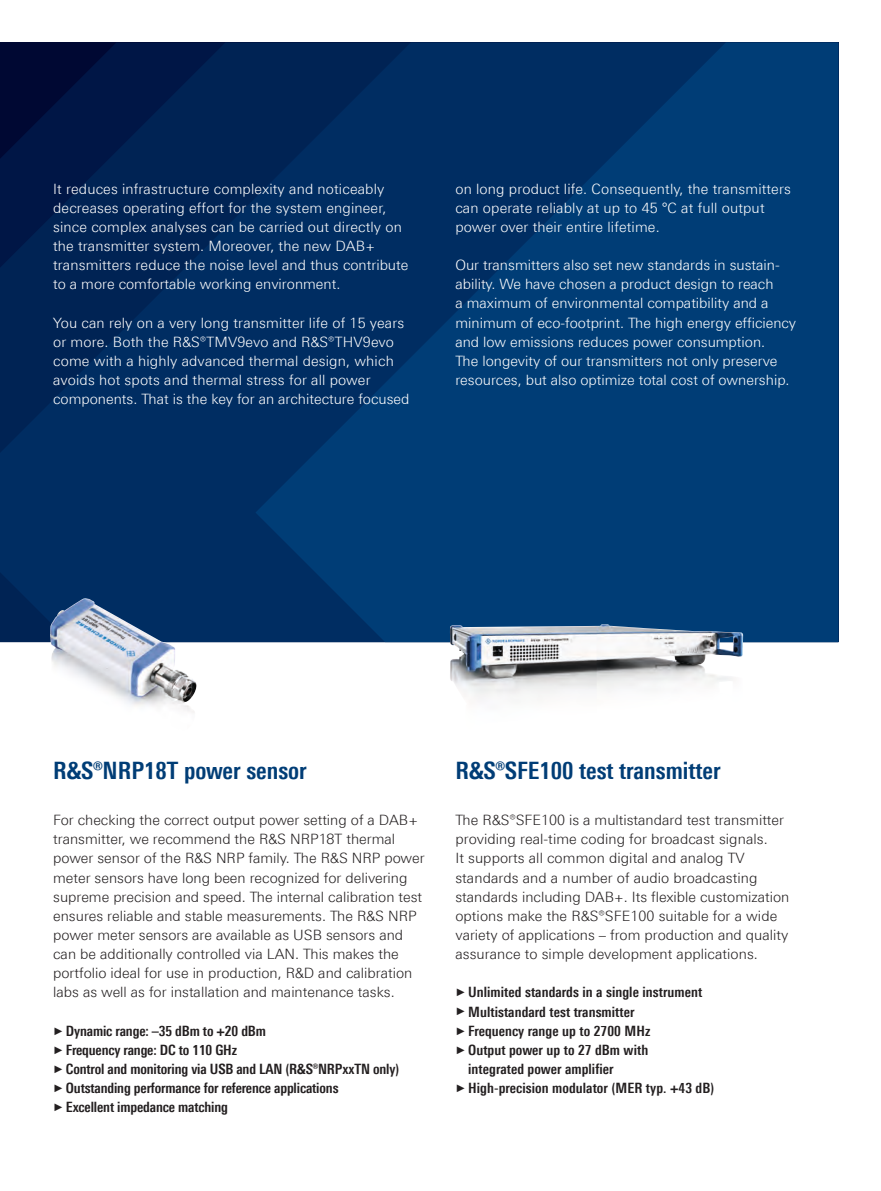
<style>
.page{position:relative;width:881px;height:1191px;background:#fff}
.page>*{position:absolute;margin:0;border:0;box-sizing:border-box;transform-origin:0 0}
.t1{font:700 24px "Linotype Univers 620 Cn";color:#003d76}
.t2{font:300 14.25px/19.2px "Linotype Univers 330";letter-spacing:.01em;color:#fff}
.t3{font:300 14.25px/19.2px "Linotype Univers 330";color:#231f20}
.t4{font:700 14.25px/19.2px "Linotype Univers 620 Cn";letter-spacing:-.005em;color:#231f20}
.s1{font-family:"Arial";font-weight:400;font-size:10.8px}
</style>
<div class="page">
<svg style="left:0;top:43px;width:255px;height:599px;background:#002557"></svg>
<svg style="left:255px;top:43px;width:583px;height:599px;background:#00376e"></svg>
<img style="left:126px;top:702px;width:68px;height:11px">
<img style="left:50px;top:599px;width:147px;height:103px">
<img style="left:450px;top:677px;width:283px;height:22px">
<img style="left:449px;top:624px;width:293px;height:53px">
<p class="t2" style="left:53px;top:179px;width:356px">It reduces infrastructure complexity and noticeably decreases operating effort for the system engineer, since complex analyses can be carried out directly on the transmitter system. Moreover, the new DAB+ transmitters reduce the noise level and thus contribute to a more comfortable working environment.</p>
<p class="t2" style="left:53px;top:313px;width:357px">You can rely on a very long transmitter life of 15 years or more. Both the ¸TMV9evo and ¸THV9evo come with a highly advanced thermal design, which avoids hot spots and thermal stress for all power components. That is the key for an architecture focused</p>
<p class="t2" style="left:455px;top:179px;width:337px">on long product life. Consequently, the transmitters can operate reliably at up to 45 °C at full output power over their entire lifetime.</p>
<p class="t2" style="left:455px;top:255px;width:342px">Our transmitters also set new standards in sustain&shy;ability. We have chosen a product design to reach<br>a maximum of environmental compatibility and a minimum of eco-footprint. The high energy efficiency and low emissions reduces power consumption.<br>The longevity of our transmitters not only preserve resources, but also optimize total cost of ownership.</p>
<h1 class="t1" style="left:53px;top:756px;width:255px">¸NRP18T power sensor</h1>
<h1 class="t1" style="left:455px;top:756px;width:267px">¸SFE100 test transmitter</h1>
<p class="t3" style="left:53px;top:810px;width:373px">For checking the correct output power setting of a DAB+ transmitter, we recommend the R&amp;S NRP18T thermal power sensor of the R&amp;S NRP family. The R&amp;S NRP power meter sensors have long been recognized for delivering supreme precision and speed. The internal calibration test ensures reliable and stable measurements. The R&amp;S NRP power meter sensors are available as USB sensors and can be additionally controlled via LAN. This makes the portfolio ideal for use in production, R&amp;D and calibration labs as well as for installation and maintenance tasks.</p>
<p class="t4" style="left:53px;top:1021px;width:347px"><span class="s1">►</span> Dynamic range: –35 dBm to +20 dBm<br><span class="s1">►</span> Frequency range: DC to 110 GHz<br><span class="s1">►</span> Control and monitoring via USB and LAN (R&amp;S®NRPxxTN only) <span class="s1">►</span> Outstanding performance for reference applications<br><span class="s1">►</span> Excellent impedance matching</p>
<p class="t3" style="left:455px;top:810px;width:335px">The ¸SFE100 is a multistandard test transmitter providing real-time coding for broadcast signals.<br>It supports all common digital and analog TV standards and a number of audio broadcasting standards including DAB+. Its flexible customization options make the ¸SFE100 suitable for a wide variety of applications – from production and quality assurance to simple development applications.</p>
<p class="t4" style="left:455px;top:982px;width:248px"><span class="s1">►</span> Unlimited standards in a single instrument</p>
<p class="t4" style="left:455px;top:1001px;width:181px"><span class="s1">►</span> Multistandard test transmitter</p>
<p class="t4" style="left:455px;top:1021px;width:196px"><span class="s1">►</span> Frequency range up to 2700 MHz</p>
<p class="t4" style="left:455px;top:1040px;width:194px"><span class="s1">►</span> Output power up to 27 dBm with</p>
<p class="t4" style="left:468px;top:1059px;width:147px">integrated power amplifier</p>
<p class="t4" style="left:455px;top:1078px;width:260px"><span class="s1">►</span> High-precision modulator (MER typ. +43 dB)</p>
</div>
